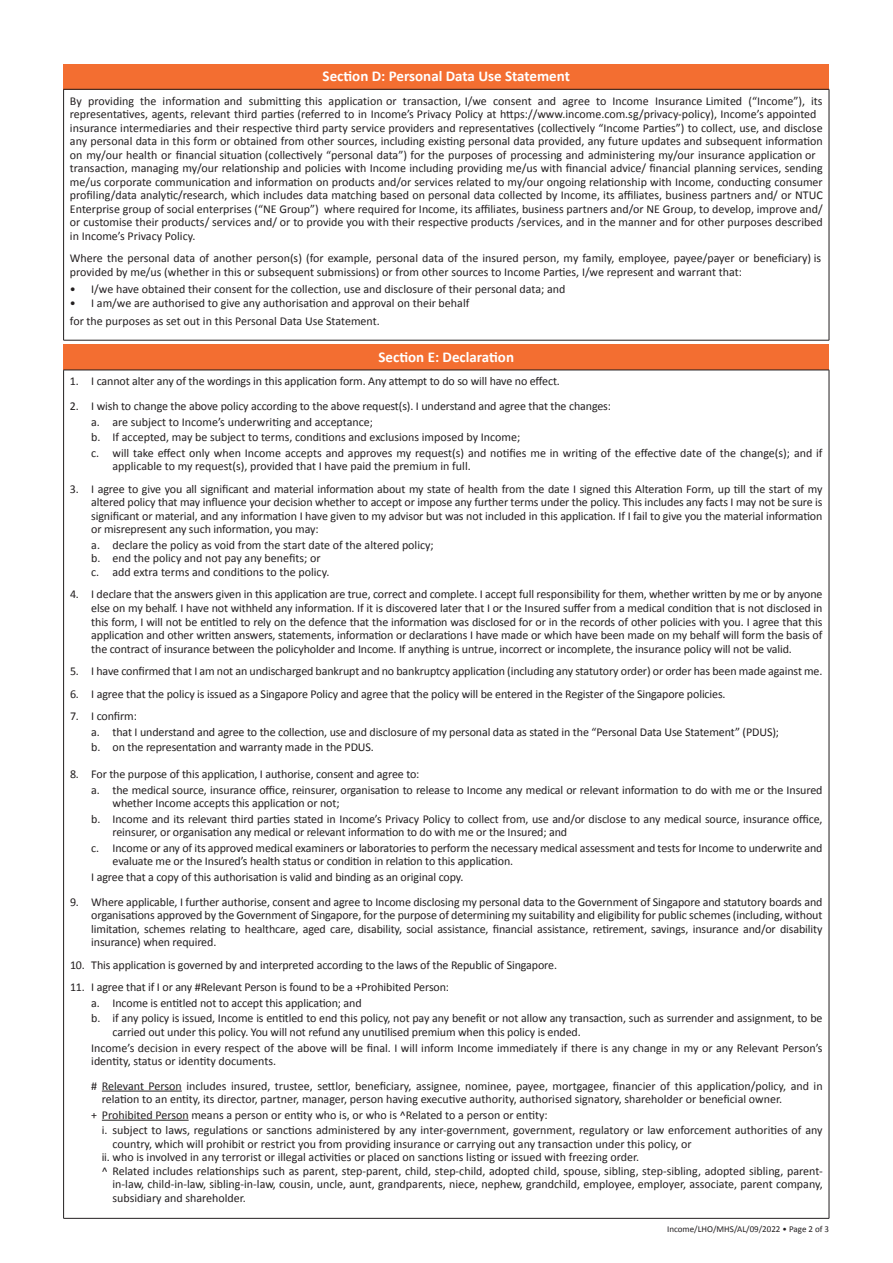
<style>
.page{position:relative;width:893px;height:1263px;background:#fff}
.page>*{position:absolute;margin:0;border:0;box-sizing:border-box;transform-origin:0 0}
.t1{font:700 15px "Calibri";color:#fff}
.t2{font:12px/13.5px "Calibri";color:#231f20}
.t3{font:9px "Calibri";color:#231f20}
</style>
<div class="page">
<div style="left:64px;top:64px;width:765px;height:25px;background:#f36e31"></div>
<hr style="left:63px;top:340px;width:766px;height:1px;background:#231f20">
<hr style="left:63px;top:89px;width:766px;height:1px;background:#231f20">
<hr style="left:63px;top:89px;width:1px;height:251px;background:#231f20">
<hr style="left:829px;top:89px;width:1px;height:251px;background:#231f20">
<div style="left:64px;top:344px;width:765px;height:26px;background:#f36e31"></div>
<hr style="left:829px;top:370px;width:1px;height:848px;background:#231f20">
<hr style="left:63px;top:370px;width:766px;height:1px;background:#231f20">
<hr style="left:63px;top:370px;width:1px;height:848px;background:#231f20">
<hr style="left:63px;top:1218px;width:766px;height:1px;background:#231f20">
<hr style="left:102px;top:1091px;width:80px;height:1px;background:#231f20">
<hr style="left:102px;top:1120px;width:87px;height:1px;background:#231f20">
<p class="t1" style="left:323px;top:67px;width:249px">Section D: Personal Data Use Statement</p>
<p class="t2" style="left:70px;top:93px;width:754px">By providing the information and submitting this application or transaction, I/we consent and agree to Income Insurance Limited (“Income”), its representatives, agents, relevant third parties (referred to in Income’s Privacy Policy at https://www.income.com.sg/privacy-policy), Income’s appointed insurance intermediaries and their respective third party service providers and representatives (collectively “Income Parties”) to collect, use, and disclose any personal data in this form or obtained from other sources, including existing personal data provided, any future updates and subsequent information on my/our health or financial situation (collectively “personal data”) for the purposes of processing and administering my/our insurance application or transaction, managing my/our relationship and policies with Income including providing me/us with financial advice/ financial planning services, sending me/us corporate communication and information on products and/or services related to my/our ongoing relationship with Income, conducting consumer profiling/data analytic/research, which includes data matching based on personal data collected by Income, its affiliates, business partners and/ or NTUC Enterprise group of social enterprises (“NE Group”) where required for Income, its affiliates, business partners and/or NE Group, to develop, improve and/ or customise their products/ services and/ or to provide you with their respective products /services, and in the manner and for other purposes described in Income’s Privacy Policy.</p>
<p class="t2" style="left:70px;top:251px;width:753px">Where the personal data of another person(s) (for example, personal data of the insured person, my family, employee, payee/payer or beneficiary) is provided by me/us (whether in this or subsequent submissions) or from other sources to Income Parties, I/we represent and warrant that:</p>
<p class="t2" style="left:70px;top:282px;width:497px">• I/we have obtained their consent for the collection, use and disclosure of their personal data; and</p>
<p class="t2" style="left:70px;top:294px;width:401px;line-height:17.7px">• I am/we are authorised to give any authorisation and approval on their behalf for the purposes as set out in this Personal Data Use Statement.</p>
<p class="t1" style="left:378px;top:348px;width:137px">Section E: Declaration</p>
<p class="t2" style="left:70px;top:374px;width:491px">1. I cannot alter any of the wordings in this application form. Any attempt to do so will have no effect.</p>
<p class="t2" style="left:91px;top:398px;width:733px;line-height:15.6px;text-indent:-21px">2. I wish to change the above policy according to the above request(s). I understand and agree that the changes:<br>a. are subject to Income’s underwriting and acceptance;<br>b. If accepted, may be subject to terms, conditions and exclusions imposed by Income;<br>c. will take effect only when Income accepts and approves my request(s) and notifies me in writing of the effective date of the change(s); and if</p>
<p class="t2" style="left:112px;top:459px;width:360px">applicable to my request(s), provided that I have paid the premium in full.</p>
<p class="t2" style="left:91px;top:481px;width:733px;text-align:justify;text-indent:-21px">3. I agree to give you all significant and material information about my state of health from the date I signed this Alteration Form, up till the start of my altered policy that may influence your decision whether to accept or impose any further terms under the policy. This includes any facts I may not be sure is significant or material, and any information I have given to my advisor but was not included in this application. If I fail to give you the material information or misrepresent any such information, you may:</p>
<p class="t2" style="left:91px;top:538px;width:344px">a. declare the policy as void from the start date of the altered policy; b. end the policy and not pay any benefits; or<br>c. add extra terms and conditions to the policy.</p>
<p class="t2" style="left:91px;top:587px;width:733px;text-align:justify;text-indent:-21px">4. I declare that the answers given in this application are true, correct and complete. I accept full responsibility for them, whether written by me or by anyone else on my behalf. I have not withheld any information. If it is discovered later that I or the Insured suffer from a medical condition that is not disclosed in this form, I will not be entitled to rely on the defence that the information was disclosed for or in the records of other policies with you. I agree that this application and other written answers, statements, information or declarations I have made or which have been made on my behalf will form the basis of the contract of insurance between the policyholder and Income. If anything is untrue, incorrect or incomplete, the insurance policy will not be valid.</p>
<p class="t2" style="left:70px;top:664px;width:754px">5. I have confirmed that I am not an undischarged bankrupt and no bankruptcy application (including any statutory order) or order has been made against me.</p>
<p class="t2" style="left:70px;top:686px;width:657px">6. I agree that the policy is issued as a Singapore Policy and agree that the policy will be entered in the Register of the Singapore policies.</p>
<p class="t2" style="left:91px;top:708px;width:689px;line-height:15.6px;text-indent:-21px">7. I confirm:<br>a. that I understand and agree to the collection, use and disclosure of my personal data as stated in the “Personal Data Use Statement” (PDUS); b. on the representation and warranty made in the PDUS.</p>
<p class="t2" style="left:91px;top:766px;width:733px;line-height:15.6px;text-indent:-21px">8. For the purpose of this application, I authorise, consent and agree to:<br>a. the medical source, insurance office, reinsurer, organisation to release to Income any medical or relevant information to do with me or the Insured</p>
<p class="t2" style="left:91px;top:795px;width:733px;line-height:15.6px;text-indent:21px">whether Income accepts this application or not;<br>b. Income and its relevant third parties stated in Income’s Privacy Policy to collect from, use and/or disclose to any medical source, insurance office,</p>
<p class="t2" style="left:91px;top:824px;width:733px;line-height:15.6px;text-indent:21px">reinsurer, or organisation any medical or relevant information to do with me or the Insured; and<br>c. Income or any of its approved medical examiners or laboratories to perform the necessary medical assessment and tests for Income to underwrite and</p>
<p class="t2" style="left:91px;top:853px;width:423px;line-height:15.6px;text-indent:21px">evaluate me or the Insured’s health status or condition in relation to this application.<br>I agree that a copy of this authorisation is valid and binding as an original copy.</p>
<p class="t2" style="left:91px;top:894px;width:733px;text-align:justify;text-indent:-21px">9. Where applicable, I further authorise, consent and agree to Income disclosing my personal data to the Government of Singapore and statutory boards and organisations approved by the Government of Singapore, for the purpose of determining my suitability and eligibility for public schemes (including, without limitation, schemes relating to healthcare, aged care, disability, social assistance, financial assistance, retirement, savings, insurance and/or disability insurance) when required.</p>
<p class="t2" style="left:70px;top:957px;width:489px">10. This application is governed by and interpreted according to the laws of the Republic of Singapore.</p>
<p class="t2" style="left:91px;top:979px;width:733px;line-height:15.6px;text-indent:-21px">11. I agree that if I or any #Relevant Person is found to be a +Prohibited Person:<br>a. Income is entitled not to accept this application; and<br>b. if any policy is issued, Income is entitled to end this policy, not pay any benefit or not allow any transaction, such as surrender and assignment, to be</p>
<p class="t2" style="left:91px;top:1023px;width:733px;line-height:15.6px;text-indent:21px">carried out under this policy. You will not refund any unutilised premium when this policy is ended.<br>Income’s decision in every respect of the above will be final. I will inform Income immediately if there is any change in my or any Relevant Person’s</p>
<p class="t2" style="left:91px;top:1048px;width:733px;line-height:24.6px">identity, status or identity documents.<br># Relevant Person includes insured, trustee, settlor, beneficiary, assignee, nominee, payee, mortgagee, financier of this application/policy, and in</p>
<p class="t2" style="left:91px;top:1091px;width:692px;line-height:15.6px;text-indent:11px">relation to an entity, its director, partner, manager, person having executive authority, authorised signatory, shareholder or beneficial owner. + Prohibited Person means a person or entity who is, or who is ^Related to a person or entity:</p>
<p class="t2" style="left:102px;top:1123px;width:722px">i. subject to laws, regulations or sanctions administered by any inter-government, government, regulatory or law enforcement authorities of any</p>
<p class="t2" style="left:113px;top:1136px;width:581px">country, which will prohibit or restrict you from providing insurance or carrying out any transaction under this policy, or</p>
<p class="t2" style="left:102px;top:1150px;width:539px">ii. who is involved in any terrorist or illegal activities or placed on sanctions listing or issued with freezing order.</p>
<p class="t2" style="left:102px;top:1163px;width:722px">^ Related includes relationships such as parent, step-parent, child, step-child, adopted child, spouse, sibling, step-sibling, adopted sibling, parent-</p>
<p class="t2" style="left:113px;top:1177px;width:712px">in-law, child-in-law, sibling-in-law, cousin, uncle, aunt, grandparents, niece, nephew, grandchild, employee, employer, associate, parent company,</p>
<p class="t2" style="left:113px;top:1190px;width:135px">subsidiary and shareholder.</p>
<p class="t3" style="left:667px;top:1223px;width:164px">Income/LHO/MHS/AL/09/2022 • Page 2 of 3</p>
</div>
